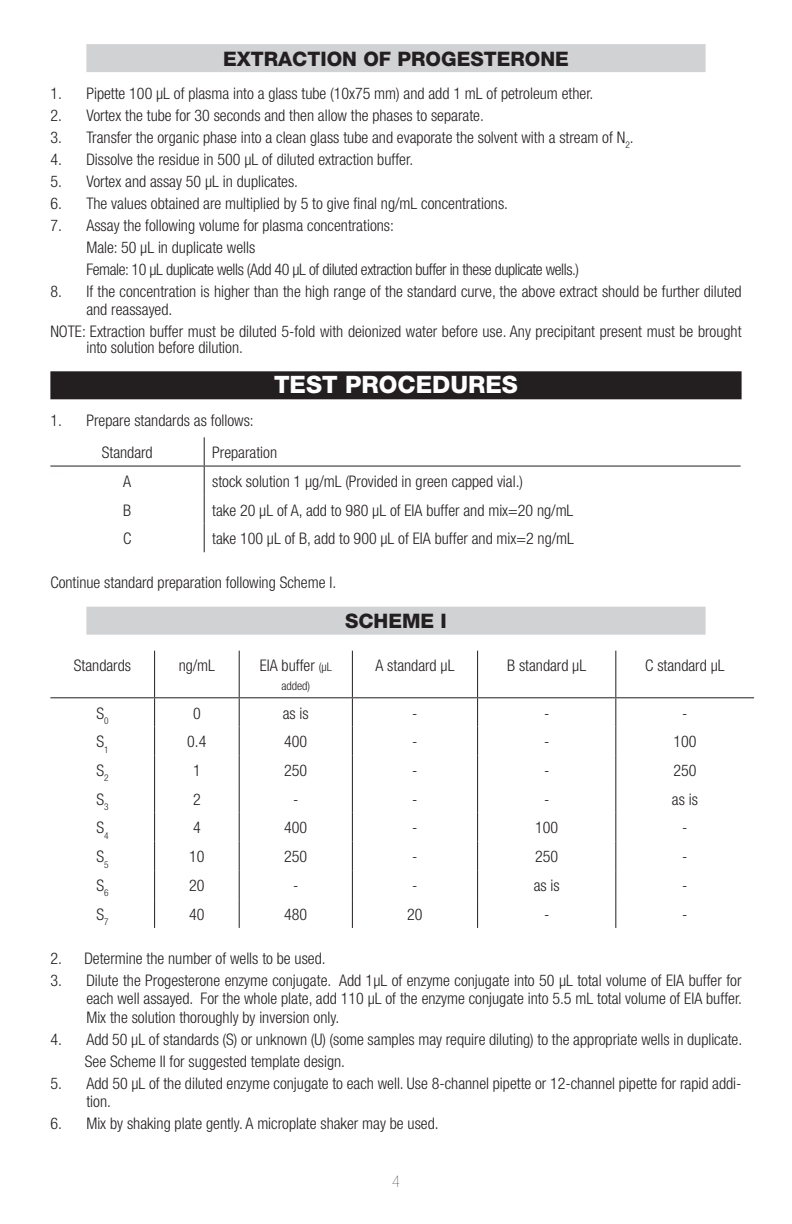
<style>
.page{position:relative;width:792px;height:1224px;background:#fff}
.page>*{position:absolute;margin:0;border:0;box-sizing:border-box;transform-origin:0 0}
.Headings{font:800 24px "Helvetica Neue";color:#fff}
.SubHeadings{font:800 20px "Helvetica Neue";color:#231f20}
.Number_Bullet_List{font:300 condensed 16px/18.4px "Helvetica Neue";color:#231f20}
.Body{font:300 condensed 16px "Helvetica Neue";color:#231f20}
.Number_Bullet_List-2{font:300 condensed 16px "Helvetica Neue";letter-spacing:-.025em;color:#231f20}
.t1{font:900 condensed 16px "Helvetica Neue";color:#231f20}
.Body-2{font:300 condensed 12px "Helvetica Neue";color:#231f20}
.s1{font-size:12px}
</style>
<div class="page">
<div style="left:86px;top:44px;width:620px;height:28px;background:#d1d2d4"></div>
<div style="left:50px;top:371px;width:692px;height:28px;background:#231f20"></div>
<div style="left:86px;top:607px;width:620px;height:28px;background:#d1d2d4"></div>
<hr style="left:50px;top:466px;width:154px;height:1px;background:#231f20">
<hr style="left:204px;top:466px;width:537px;height:1px;background:#231f20">
<svg style="left:204px;top:437px;width:1px;height:115px"></svg>
<hr style="left:154px;top:651px;width:1px;height:46px;background:#231f20">
<hr style="left:352px;top:651px;width:1px;height:46px;background:#231f20">
<svg style="left:154px;top:698px;width:1px;height:230px"></svg>
<svg style="left:352px;top:698px;width:1px;height:230px"></svg>
<hr style="left:50px;top:697px;width:105px;height:1px;background:#231f20">
<hr style="left:155px;top:697px;width:84px;height:1px;background:#231f20">
<hr style="left:239px;top:697px;width:113px;height:1px;background:#231f20">
<hr style="left:352px;top:697px;width:126px;height:1px;background:#231f20">
<hr style="left:239px;top:651px;width:1px;height:46px;background:#231f20">
<hr style="left:477px;top:651px;width:1px;height:46px;background:#231f20">
<svg style="left:239px;top:698px;width:1px;height:230px"></svg>
<svg style="left:477px;top:698px;width:1px;height:230px"></svg>
<hr style="left:478px;top:697px;width:138px;height:1px;background:#231f20">
<hr style="left:616px;top:697px;width:138px;height:1px;background:#231f20">
<hr style="left:615px;top:651px;width:1px;height:46px;background:#231f20">
<svg style="left:615px;top:698px;width:1px;height:230px"></svg>
<p class="SubHeadings" style="left:223px;top:47px;width:347px">EXTRACTION OF PROGESTERONE</p>
<p class="Number_Bullet_List" style="left:50px;top:84px;width:545px">1. Pipette 100 µL of plasma into a glass tube (10x75 mm) and add 1 mL of petroleum ether.</p>
<p class="Number_Bullet_List" style="left:50px;top:106px;width:435px">2. Vortex the tube for 30 seconds and then allow the phases to separate.</p>
<p class="Number_Bullet_List" style="left:50px;top:128px;width:585px">3. Transfer the organic phase into a clean glass tube and evaporate the solvent with a stream of N<sub>2</sub>.</p>
<p class="Number_Bullet_List" style="left:50px;top:150px;width:364px">4. Dissolve the residue in 500 µL of diluted extraction buffer.</p>
<p class="Number_Bullet_List" style="left:50px;top:172px;width:249px">5. Vortex and assay 50 µL in duplicates.</p>
<p class="Number_Bullet_List" style="left:50px;top:194px;width:459px">6. The values obtained are multiplied by 5 to give final ng/mL concentrations.</p>
<p class="Number_Bullet_List" style="left:50px;top:216px;width:345px">7. Assay the following volume for plasma concentrations:</p>
<p class="Number_Bullet_List" style="left:86px;top:238px;width:170px">Male: 50 µL in duplicate wells</p>
<p class="Number_Bullet_List-2" style="left:86px;top:260px;width:494px">Female: 10 µL duplicate wells (Add 40 µL of diluted extraction buffer in these duplicate wells.)</p>
<p class="Number_Bullet_List" style="left:86px;top:282px;width:657px;text-indent:-36px">8. If the concentration is higher than the high range of the standard curve, the above extract should be further diluted and reassayed.</p>
<p class="Number_Bullet_List" style="left:86px;top:323px;width:657px;line-height:16px;text-indent:-36px">NOTE: Extraction buffer must be diluted 5-fold with deionized water before use. Any precipitant present must be brought into solution before dilution.</p>
<p class="Headings" style="left:274px;top:370px;width:245px">TEST PROCEDURES</p>
<p class="Number_Bullet_List" style="left:50px;top:411px;width:205px">1. Prepare standards as follows:</p>
<p class="Body" style="left:102px;top:443px;width:52px">Standard</p>
<p class="Body" style="left:212px;top:443px;width:66px">Preparation</p>
<p class="Body" style="left:123px;top:472px;width:9px">A</p>
<p class="Body" style="left:212px;top:472px;width:312px">stock solution 1 µg/mL (Provided in green capped vial.)</p>
<p class="Body" style="left:123px;top:501px;width:10px">B</p>
<p class="Body" style="left:212px;top:501px;width:363px">take 20 µL of A, add to 980 µL of EIA buffer and mix=20 ng/mL</p>
<p class="Body" style="left:123px;top:529px;width:10px">C</p>
<p class="Body" style="left:212px;top:529px;width:363px">take 100 µL of B, add to 900 µL of EIA buffer and mix=2 ng/mL</p>
<p class="Body" style="left:50px;top:573px;width:287px">Continue standard preparation following Scheme I.</p>
<p class="SubHeadings" style="left:345px;top:609px;width:103px">SCHEME I</p>
<p class="Body" style="left:74px;top:657px;width:59px">Standards</p>
<p class="Body" style="left:179px;top:657px;width:38px">ng/mL</p>
<p class="Body" style="left:260px;top:657px;width:74px">EIA buffer <span class="s1">(µL</span></p>
<p class="Body-2" style="left:281px;top:679px;width:30px">added)</p>
<p class="Body" style="left:375px;top:657px;width:81px">A standard µL</p>
<p class="Body" style="left:507px;top:657px;width:81px">B standard µL</p>
<p class="Body" style="left:645px;top:657px;width:81px">C standard µL</p>
<p class="Body" style="left:96px;top:704px;width:14px">S<sub>0</sub></p>
<p class="Body" style="left:193px;top:704px;width:9px">0</p>
<p class="Body" style="left:283px;top:704px;width:28px">as is</p>
<p class="Body" style="left:412px;top:704px;width:7px">-</p>
<p class="Body" style="left:544px;top:704px;width:7px">-</p>
<p class="Body" style="left:682px;top:704px;width:7px">-</p>
<p class="Body" style="left:96px;top:732px;width:14px">S<sub>1</sub></p>
<p class="Body" style="left:187px;top:732px;width:21px">0.4</p>
<p class="Body" style="left:284px;top:732px;width:25px">400</p>
<p class="Body" style="left:412px;top:732px;width:7px">-</p>
<p class="Body" style="left:544px;top:732px;width:7px">-</p>
<p class="Body" style="left:673px;top:732px;width:25px">100</p>
<p class="Body" style="left:96px;top:761px;width:14px">S<sub>2</sub></p>
<p class="Body" style="left:193px;top:761px;width:9px">1</p>
<p class="Body" style="left:284px;top:761px;width:25px">250</p>
<p class="Body" style="left:412px;top:761px;width:7px">-</p>
<p class="Body" style="left:544px;top:761px;width:7px">-</p>
<p class="Body" style="left:673px;top:761px;width:25px">250</p>
<p class="Body" style="left:96px;top:790px;width:14px">S<sub>3</sub></p>
<p class="Body" style="left:193px;top:790px;width:9px">2</p>
<p class="Body" style="left:293px;top:790px;width:7px">-</p>
<p class="Body" style="left:412px;top:790px;width:7px">-</p>
<p class="Body" style="left:544px;top:790px;width:7px">-</p>
<p class="Body" style="left:672px;top:790px;width:28px">as is</p>
<p class="Body" style="left:96px;top:819px;width:14px">S<sub>4</sub></p>
<p class="Body" style="left:193px;top:819px;width:9px">4</p>
<p class="Body" style="left:284px;top:819px;width:25px">400</p>
<p class="Body" style="left:412px;top:819px;width:7px">-</p>
<p class="Body" style="left:535px;top:819px;width:25px">100</p>
<p class="Body" style="left:682px;top:819px;width:7px">-</p>
<p class="Body" style="left:96px;top:847px;width:14px">S<sub>5</sub></p>
<p class="Body" style="left:189px;top:847px;width:17px">10</p>
<p class="Body" style="left:284px;top:847px;width:25px">250</p>
<p class="Body" style="left:412px;top:847px;width:7px">-</p>
<p class="Body" style="left:535px;top:847px;width:25px">250</p>
<p class="Body" style="left:682px;top:847px;width:7px">-</p>
<p class="Body" style="left:96px;top:876px;width:14px">S<sub>6</sub></p>
<p class="Body" style="left:189px;top:876px;width:17px">20</p>
<p class="Body" style="left:293px;top:876px;width:7px">-</p>
<p class="Body" style="left:412px;top:876px;width:7px">-</p>
<p class="Body" style="left:534px;top:876px;width:28px">as is</p>
<p class="Body" style="left:682px;top:876px;width:7px">-</p>
<p class="Body" style="left:96px;top:905px;width:14px">S<sub>7</sub></p>
<p class="Body" style="left:189px;top:905px;width:17px">40</p>
<p class="Body" style="left:284px;top:905px;width:25px">480</p>
<p class="Body" style="left:407px;top:905px;width:17px">20</p>
<p class="Body" style="left:544px;top:905px;width:7px">-</p>
<p class="Body" style="left:682px;top:905px;width:7px">-</p>
<p class="Body" style="left:50px;top:949px;width:277px">2. Determine the number of wells to be used.</p>
<p class="Number_Bullet_List" style="left:86px;top:971px;width:657px;text-align:justify;text-indent:-36px">3. Dilute the Progesterone enzyme conjugate. Add 1µL of enzyme conjugate into 50 µL total volume of EIA buffer for each well assayed. For the whole plate, add 110 µL of the enzyme conjugate into 5.5 mL total volume of EIA buffer.<br>Mix the solution thoroughly by inversion only.</p>
<p class="Number_Bullet_List" style="left:50px;top:1030px;width:693px">4. Add 50 µL of standards (S) or unknown (U) (some samples may require diluting) to the appropriate wells in duplicate.</p>
<p class="Body" style="left:85px;top:1052px;width:262px">See Scheme II for suggested template design.</p>
<p class="Number_Bullet_List" style="left:86px;top:1074px;width:657px;text-indent:-36px">5. Add 50 µL of the diluted enzyme conjugate to each well. Use 8-channel pipette or 12-channel pipette for rapid addi&shy;tion.</p>
<p class="Number_Bullet_List" style="left:50px;top:1114px;width:390px">6. Mix by shaking plate gently. A microplate shaker may be used.</p>
<p class="t1" style="left:392px;top:1172px;width:9px">4</p>
</div>
